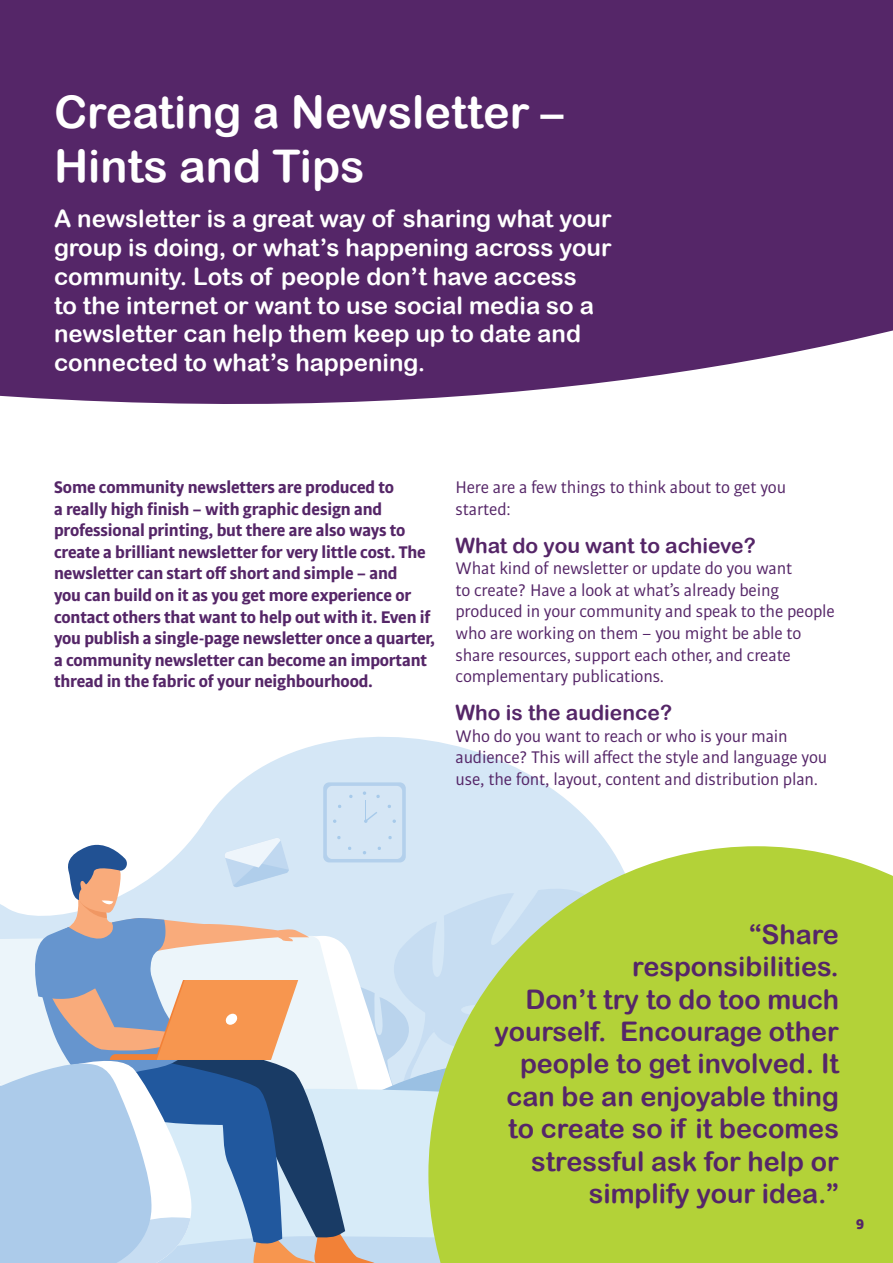
<style>
.page{position:relative;width:893px;height:1263px;background:#fff}
.page>*{position:absolute;margin:0;border:0;box-sizing:border-box;transform-origin:0 0}
.t1{font:45px/54px "Arial Rounded MT Bold";color:#fff}
.t2{font:27px/32.4px "Arial Rounded MT Bold";color:#552668;text-align:right}
.t3{font:24px/28.8px "Arial Rounded MT Bold";color:#fff}
.t4{font:21px "Arial Rounded MT Bold";color:#552668}
.t5{font:700 18px/21.6px "Bulo";letter-spacing:-.01em;color:#552668}
.t6{font:18px/21.6px "Bulo";letter-spacing:-.01em;color:#552668}
.t7{font:900 15px "Bulo";color:#552668}
</style>
<div class="page">
<svg style="left:0;top:737px;width:609px;height:199px"></svg>
<div style="left:323px;top:782px;width:83px;height:80px;background:#b3d0ec;border-radius:6px"></div>
<div style="left:327px;top:786px;width:75px;height:73px;background:#d5e6f5;border-radius:5px"></div>
<svg style="left:363px;top:791px;width:17px;height:32px"></svg>
<svg style="left:0;top:936px;width:26px;height:327px;background:#c7ddf0"></svg>
<svg style="left:0;top:936px;width:1px;height:158px"></svg>
<svg style="left:26px;top:836px;width:581px;height:427px;background:#bac6d4"></svg>
<div style="left:0;top:0;width:893px;height:404px;background:#552668"></div>
<svg style="left:428px;top:846px;width:465px;height:417px;background:#b7d451"></svg>
<div style="left:0;top:0;width:287px;height:74px;background:#552668"></div>
<h1 class="t1" style="left:54px;top:84px;width:511px">Creating a Newsletter –<br>Hints and Tips</h1>
<p class="t3" style="left:54px;top:204px;width:559px">A newsletter is a great way of sharing what your group is doing, or what’s happening across your community. Lots of people don’t have access<br>to the internet or want to use social media so a newsletter can help them keep up to date and connected to what’s happening.</p>
<p class="t5" style="left:54px;top:476px;width:382px">Some community newsletters are produced to<br>a really high finish – with graphic design and professional printing, but there are also ways to create a brilliant newsletter for very little cost. The newsletter can start off short and simple – and<br>you can build on it as you get more experience or contact others that want to help out with it. Even if you publish a single-page newsletter once a quarter, a community newsletter can become an important thread in the fabric of your neighbourhood.</p>
<p class="t6" style="left:455px;top:476px;width:332px">Here are a few things to think about to get you started:</p>
<p class="t4" style="left:455px;top:533px;width:302px">What do you want to achieve?</p>
<p class="t6" style="left:455px;top:557px;width:381px">What kind of newsletter or update do you want<br>to create? Have a look at what’s already being produced in your community and speak to the people who are working on them – you might be able to share resources, support each other, and create complementary publications.</p>
<p class="t4" style="left:455px;top:700px;width:218px">Who is the audience?</p>
<p class="t6" style="left:455px;top:725px;width:373px">Who do you want to reach or who is your main audience? This will affect the style and language you use, the font, layout, content and distribution plan.</p>
<h2 class="t2" style="left:494px;top:918px;width:346px">“Share<br>responsibilities.<br>Don’t try to do too much yourself. Encourage other people to get involved. It can be an enjoyable thing to create so if it becomes stressful ask for help or simplify your idea.”</h2>
<p class="t7" style="left:856px;top:1214px;width:10px">9</p>
</div>
